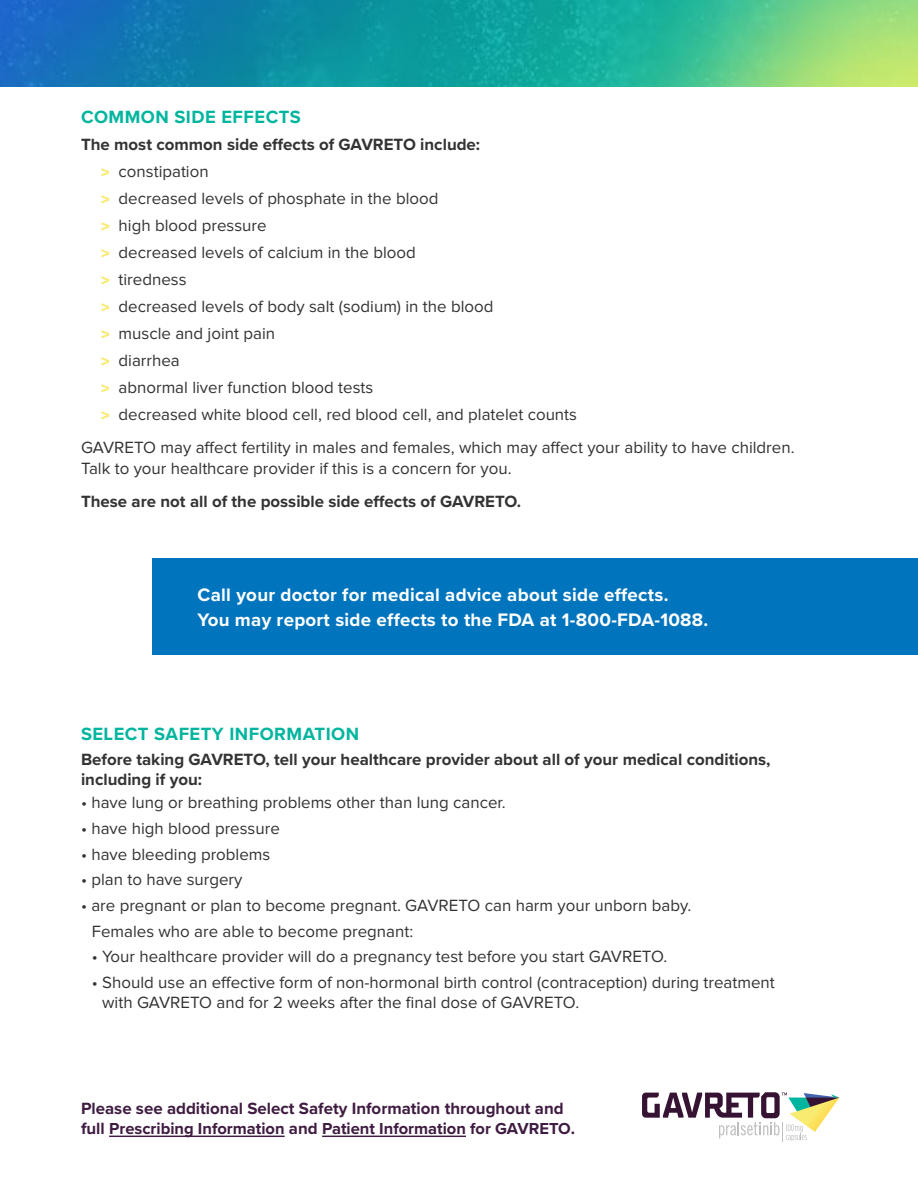
<style>
.page{position:relative;width:918px;height:1188px;background:#fff}
.page>*{position:absolute;margin:0;border:0;box-sizing:border-box;transform-origin:0 0}
.t1{font:700 18.75px/24.3px "Proxima Nova";letter-spacing:.015em;color:#fff}
.t2{font:700 18.3px "Proxima Nova";letter-spacing:.025em;color:#00b59e}
.t3{font:16.8px/27px "Proxima Nova";color:#333}
.t4{font:700 16.8px/20.2px "Proxima Nova";color:#333}
.t5{font:700 16.8px "Proxima Nova";color:#3f1c41}
.t6{font:700 16.5px "Proxima Nova";color:#3f1c41}
.s1{font-weight:700}
.s2{font-weight:900;color:#f9ea70}
.s3{font-size:16.8px}
</style>
<div class="page">
<img style="left:0;top:0;width:918px;height:86px">
<hr style="left:109px;top:1136px;width:176px;height:1px;background:#3f1c41">
<hr style="left:322px;top:1136px;width:144px;height:1px;background:#3f1c41">
<svg style="left:642px;top:1092px;width:197px;height:50px"></svg>
<div style="left:152px;top:558px;width:766px;height:97px;background:#0075be"></div>
<p class="t2" style="left:81px;top:103px;width:221px">COMMON SIDE EFFECTS</p>
<p class="t3" style="left:101px;top:131px;width:477px;text-indent:-20px"><span class="s1">The most common side effects of GAVRETO include:<br></span><span class="s2">&gt;</span> constipation<br><span class="s2">&gt;</span> decreased levels of phosphate in the blood<br><span class="s2">&gt;</span> high blood pressure<br><span class="s2">&gt;</span> decreased levels of calcium in the blood<br><span class="s2">&gt;</span> tiredness<br><span class="s2">&gt;</span> decreased levels of body salt (sodium) in the blood<br><span class="s2">&gt;</span> muscle and joint pain<br><span class="s2">&gt;</span> diarrhea<br><span class="s2">&gt;</span> abnormal liver function blood tests<br><span class="s2">&gt;</span> decreased white blood cell, red blood cell, and platelet counts</p>
<p class="t3" style="left:81px;top:438px;width:715px;line-height:20.2px">GAVRETO may affect fertility in males and females, which may affect your ability to have children.<br>Talk to your healthcare provider if this is a concern for you.</p>
<p class="t4" style="left:81px;top:491px;width:442px">These are not all of the possible side effects of GAVRETO.</p>
<p class="t1" style="left:198px;top:583px;width:512px">Call your doctor for medical advice about side effects.<br>You may report side effects to the FDA at 1-800-FDA-1088.</p>
<p class="t2" style="left:81px;top:720px;width:280px">SELECT SAFETY INFORMATION</p>
<p class="t4" style="left:81px;top:749px;width:691px">Before taking GAVRETO, tell your healthcare provider about all of your medical conditions, including if you:</p>
<p class="t3" style="left:81px;top:790px;width:426px">• have lung or breathing problems other than lung cancer.</p>
<p class="t3" style="left:81px;top:815px;width:200px">• have high blood pressure</p>
<p class="t3" style="left:81px;top:841px;width:191px">• have bleeding problems</p>
<p class="t3" style="left:81px;top:867px;width:163px">• plan to have surgery</p>
<p class="t3" style="left:92px;top:893px;width:601px;line-height:25.7px;text-indent:-11px">• are pregnant or plan to become pregnant. GAVRETO can harm your unborn baby.<br>Females who are able to become pregnant:</p>
<p class="t3" style="left:92px;top:943px;width:577px">• Your healthcare provider will do a pregnancy test before you start GAVRETO.</p>
<p class="t3" style="left:102px;top:972px;width:674px;line-height:20.2px;text-indent:-10px">• Should use an effective form of non-hormonal birth control (contraception) during treatment with GAVRETO and for 2 weeks after the final dose of GAVRETO.</p>
<p class="t5" style="left:81px;top:1096px;width:484px">Please see additional Select Safety Information throughout and</p>
<p class="t6" style="left:81px;top:1116px;width:496px"><span class="s3">full</span> Prescribing Information <span class="s3">and</span> Patient Information for GAVRETO<span class="s3">.</span></p>
</div>
